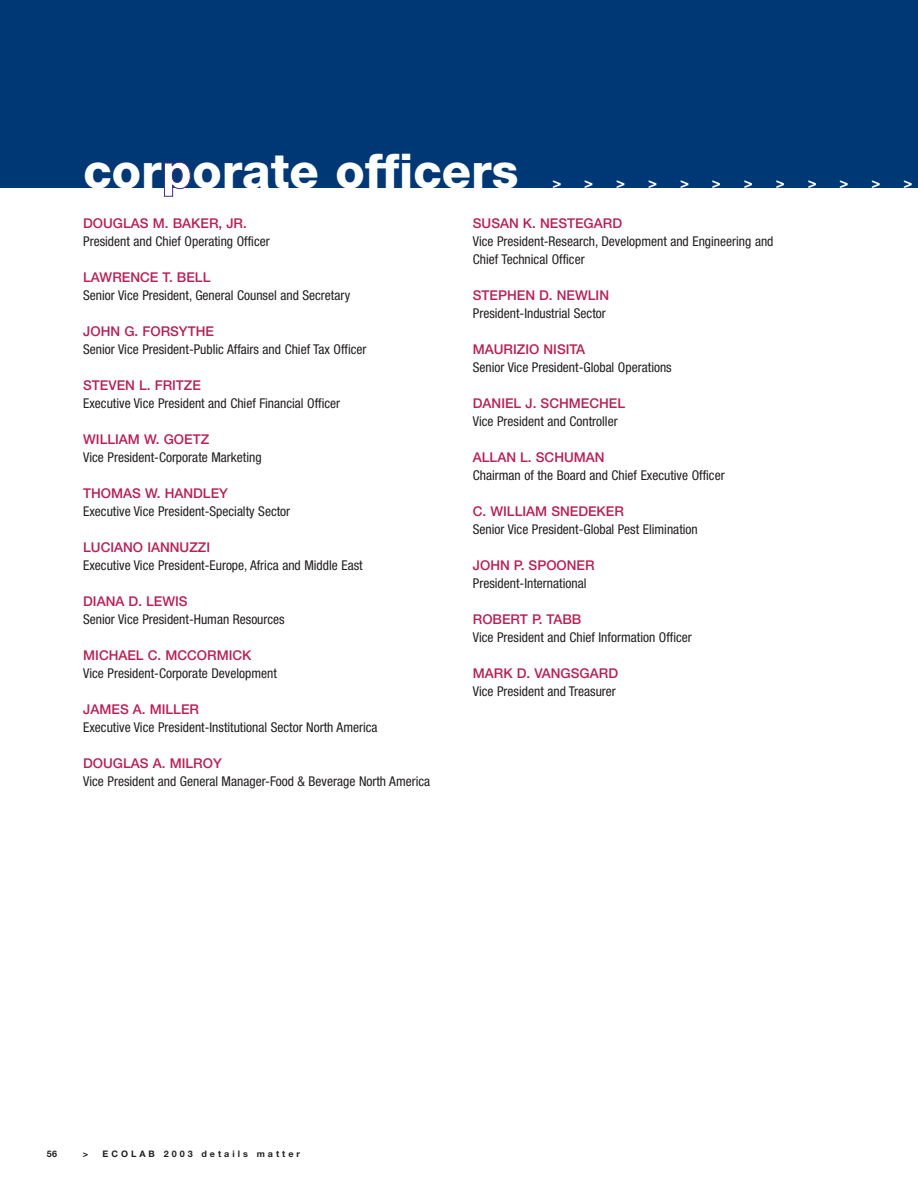
<style>
.page{position:relative;width:918px;height:1188px;background:#fff}
.page>*{position:absolute;margin:0;border:0;box-sizing:border-box;transform-origin:0 0}
.t1{font:800 48px "Helvetica Neue";color:#fff}
.t2{font:700 15px "Helvetica Neue";color:#fff}
.t3{font:condensed 13.5px/18px "Helvetica Neue";color:#231f20}
.t4{font:500 13.5px "Helvetica Neue";color:#b82155}
.t5{font:700 9px "Helvetica Neue";letter-spacing:.335em;color:#231f20}
</style>
<div class="page">
<div style="left:0;top:0;width:918px;height:188px;background:#003876"></div>
<h1 class="t1" style="left:84px;top:154px;width:436px">corporate officers</h1>
<p class="t2" style="left:552px;top:177px;width:42px">&gt; &gt;</p>
<p class="t2" style="left:616px;top:177px;width:42px">&gt; &gt;</p>
<p class="t2" style="left:680px;top:177px;width:42px">&gt; &gt;</p>
<p class="t2" style="left:744px;top:177px;width:42px">&gt; &gt;</p>
<p class="t2" style="left:808px;top:177px;width:42px">&gt; &gt;</p>
<p class="t2" style="left:872px;top:177px;width:42px">&gt; &gt;</p>
<p class="t4" style="left:83px;top:219px;width:165px">DOUGLAS M. BAKER, JR.</p>
<p class="t3" style="left:83px;top:234px;width:188px">President and Chief Operating Officer</p>
<p class="t4" style="left:83px;top:273px;width:129px">LAWRENCE T. BELL</p>
<p class="t3" style="left:83px;top:288px;width:268px">Senior Vice President, General Counsel and Secretary</p>
<p class="t4" style="left:83px;top:327px;width:132px">JOHN G. FORSYTHE</p>
<p class="t3" style="left:83px;top:342px;width:285px">Senior Vice President-Public Affairs and Chief Tax Officer</p>
<p class="t4" style="left:83px;top:381px;width:119px">STEVEN L. FRITZE</p>
<p class="t3" style="left:83px;top:396px;width:258px">Executive Vice President and Chief Financial Officer</p>
<p class="t4" style="left:83px;top:435px;width:128px">WILLIAM W. GOETZ</p>
<p class="t3" style="left:83px;top:450px;width:180px">Vice President-Corporate Marketing</p>
<p class="t4" style="left:83px;top:489px;width:146px">THOMAS W. HANDLEY</p>
<p class="t3" style="left:83px;top:504px;width:209px">Executive Vice President-Specialty Sector</p>
<p class="t4" style="left:83px;top:543px;width:128px">LUCIANO IANNUZZI</p>
<p class="t3" style="left:83px;top:558px;width:281px">Executive Vice President-Europe, Africa and Middle East</p>
<p class="t4" style="left:83px;top:597px;width:106px">DIANA D. LEWIS</p>
<p class="t3" style="left:83px;top:612px;width:203px">Senior Vice President-Human Resources</p>
<p class="t4" style="left:83px;top:651px;width:170px">MICHAEL C. MCCORMICK</p>
<p class="t3" style="left:83px;top:666px;width:195px">Vice President-Corporate Development</p>
<p class="t4" style="left:83px;top:705px;width:117px">JAMES A. MILLER</p>
<p class="t3" style="left:83px;top:720px;width:296px">Executive Vice President-Institutional Sector North America</p>
<p class="t4" style="left:83px;top:759px;width:140px">DOUGLAS A. MILROY</p>
<p class="t3" style="left:83px;top:774px;width:349px">Vice President and General Manager-Food &amp; Beverage North America</p>
<p class="t4" style="left:473px;top:219px;width:151px">SUSAN K. NESTEGARD</p>
<p class="t3" style="left:473px;top:234px;width:302px">Vice President-Research, Development and Engineering and<br>Chief Technical Officer</p>
<p class="t4" style="left:473px;top:291px;width:138px">STEPHEN D. NEWLIN</p>
<p class="t3" style="left:473px;top:306px;width:134px">President-Industrial Sector</p>
<p class="t4" style="left:473px;top:345px;width:114px">MAURIZIO NISITA</p>
<p class="t3" style="left:473px;top:360px;width:200px">Senior Vice President-Global Operations</p>
<p class="t4" style="left:473px;top:399px;width:154px">DANIEL J. SCHMECHEL</p>
<p class="t3" style="left:473px;top:414px;width:146px">Vice President and Controller</p>
<p class="t4" style="left:473px;top:453px;width:133px">ALLAN L. SCHUMAN</p>
<p class="t3" style="left:473px;top:468px;width:253px">Chairman of the Board and Chief Executive Officer</p>
<p class="t4" style="left:473px;top:507px;width:152px">C. WILLIAM SNEDEKER</p>
<p class="t3" style="left:473px;top:522px;width:227px">Senior Vice President-Global Pest Elimination</p>
<p class="t4" style="left:473px;top:561px;width:123px">JOHN P. SPOONER</p>
<p class="t3" style="left:473px;top:576px;width:115px">President-International</p>
<p class="t4" style="left:473px;top:615px;width:110px">ROBERT P. TABB</p>
<p class="t3" style="left:473px;top:630px;width:221px">Vice President and Chief Information Officer</p>
<p class="t4" style="left:473px;top:669px;width:147px">MARK D. VANGSGARD</p>
<p class="t3" style="left:473px;top:684px;width:145px">Vice President and Treasurer</p>
<p class="t5" style="left:47px;top:1150px;width:12px">56</p>
<p class="t5" style="left:83px;top:1150px;width:219px">&gt; ECOLAB 2003 details matter</p>
</div>
